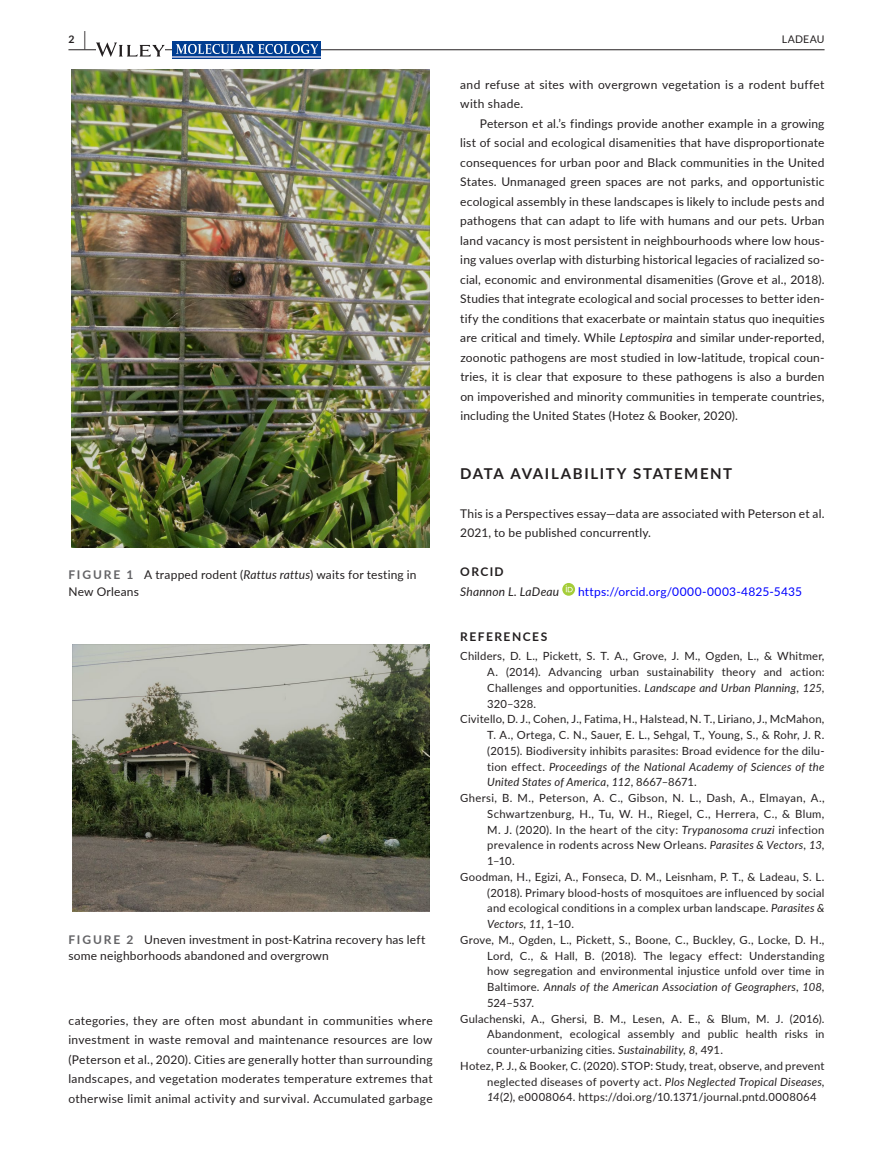
<style>
.page{position:relative;width:893px;height:1174px;background:#fff}
.page>*{position:absolute;margin:0;border:0;box-sizing:border-box;transform-origin:0 0}
.t1{font:700 15px "Lato";letter-spacing:.1em;color:#231f20}
.t2{font:12px/19.5px "Lato";letter-spacing:.015em;color:#231f20}
.t3{font:12px "Lato";letter-spacing:.02em;color:#00f}
.t4{font:700 12px "Lato";letter-spacing:.125em;color:#231f20}
.t5{font:italic 12px "Lato";letter-spacing:.015em;color:#231f20}
.t6{font:11.25px "Lato";letter-spacing:.02em;color:#231f20}
.t7{font:italic 11.25px "Lato";letter-spacing:.015em;color:#231f20}
.t8{font:10.5px "Lato";letter-spacing:.025em;color:#231f20}
.t9{font:700 10.5px "Lato";color:#231f20}
.s1{font-size:19.5px}
.s2{font-weight:700;color:#636366}
.s3{font-style:italic}
.s4{font-style:normal}
</style>
<div class="page">
<hr style="left:68px;top:49px;width:756px;height:1px;background:#231f20">
<svg style="left:96px;top:42px;width:69px;height:15px"></svg>
<svg style="left:172px;top:41px;width:149px;height:15px"></svg>
<img style="left:176px;top:45px;width:141px;height:8px">
<hr style="left:172px;top:56px;width:149px;height:2px;background:#96a6d0">
<svg style="left:562px;top:583px;width:13px;height:13px"></svg>
<svg style="left:566px;top:585px;width:7px;height:7px"></svg>
<div style="left:68px;top:69px;width:365px;height:478px;background:linear-gradient(to bottom,#fff,#fff)"></div>
<img style="left:72px;top:69px;width:357px;height:478px">
<div style="left:68px;top:644px;width:365px;height:267px;background:linear-gradient(to bottom,#fff,#fff)"></div>
<img style="left:72px;top:644px;width:357px;height:267px">
<p class="t9" style="left:68px;top:31px;width:19px">2 <span class="s1">|</span></p>
<p class="t8" style="left:782px;top:31px;width:44px">LADEAU</p>
<p class="t2" style="left:68px;top:566px;width:350px;line-height:16.5px"><span class="s2">FIGURE 1</span> A trapped rodent (<span class="s3">Rattus rattus</span>) waits for testing in<br>New Orleans</p>
<p class="t2" style="left:68px;top:930px;width:358px;line-height:16.5px"><span class="s2">FIGURE 2</span> Uneven investment in post-Katrina recovery has left some neighborhoods abandoned and overgrown</p>
<p class="t2" style="left:68px;top:1010px;width:366px;text-align:justify">categories, they are often most abundant in communities where investment in waste removal and maintenance resources are low (Peterson et al., 2020). Cities are generally hotter than surrounding landscapes, and vegetation moderates temperature extremes that otherwise limit animal activity and survival. Accumulated garbage</p>
<p class="t2" style="left:460px;top:74px;width:366px">and refuse at sites with overgrown vegetation is a rodent buffet with shade.</p>
<p class="t2" style="left:460px;top:113px;width:366px;text-align:justify;text-indent:20px">Peterson et al.’s findings provide another example in a growing list of social and ecological disamenities that have disproportionate consequences for urban poor and Black communities in the United States. Unmanaged green spaces are not parks, and opportunistic ecological assembly in these landscapes is likely to include pests and pathogens that can adapt to life with humans and our pets. Urban land vacancy is most persistent in neighbourhoods where low hous&shy;ing values overlap with disturbing historical legacies of racialized so&shy;cial, economic and environmental disamenities (Grove et al., 2018).<br>Studies that integrate ecological and social processes to better iden&shy;tify the conditions that exacerbate or maintain status quo inequities are critical and timely. While <span class="s3">Leptospira</span> and similar under-reported, zoonotic pathogens are most studied in low-latitude, tropical coun&shy;tries, it is clear that exposure to these pathogens is also a burden on impoverished and minority communities in temperate countries, including the United States (Hotez &amp; Booker, 2020).</p>
<p class="t1" style="left:460px;top:462px;width:273px">DATA AVAILABILITY STATEMENT</p>
<p class="t2" style="left:460px;top:503px;width:366px">This is a Perspectives essay—data are associated with Peterson et al.<br>2021, to be published concurrently.</p>
<p class="t4" style="left:460px;top:563px;width:45px">ORCID</p>
<p class="t5" style="left:460px;top:583px;width:100px">Shannon L. LaDeau</p>
<p class="t3" style="left:578px;top:583px;width:226px">https://orcid.org/0000-0003-4825-5435</p>
<p class="t4" style="left:460px;top:627px;width:88px">REFERENCES</p>
<p class="t6" style="left:460px;top:648px;width:366px">Childers, D. L., Pickett, S. T. A., Grove, J. M., Ogden, L., &amp; Whitmer,</p>
<p class="t6" style="left:487px;top:664px;width:339px">A. (2014). Advancing urban sustainability theory and action:</p>
<p class="t6" style="left:487px;top:679px;width:339px">Challenges and opportunities. <span class="s3">Landscape and Urban Planning</span>, <span class="s3">125</span>,</p>
<p class="t6" style="left:487px;top:695px;width:50px">320–328.</p>
<p class="t6" style="left:460px;top:711px;width:366px">Civitello, D. J., Cohen, J., Fatima, H., Halstead, N. T., Liriano, J., McMahon,</p>
<p class="t6" style="left:487px;top:727px;width:339px">T. A., Ortega, C. N., Sauer, E. L., Sehgal, T., Young, S., &amp; Rohr, J. R.</p>
<p class="t6" style="left:487px;top:742px;width:339px">(2015). Biodiversity inhibits parasites: Broad evidence for the dilu-</p>
<p class="t7" style="left:487px;top:758px;width:339px"><span class="s4">tion effect.</span> Proceedings of the National Academy of Sciences of the</p>
<p class="t7" style="left:487px;top:774px;width:211px">United States of America<span class="s4">,</span> 112<span class="s4">, 8667–8671.</span></p>
<p class="t6" style="left:460px;top:790px;width:366px">Ghersi, B. M., Peterson, A. C., Gibson, N. L., Dash, A., Elmayan, A.,</p>
<p class="t6" style="left:487px;top:805px;width:339px">Schwartzenburg, H., Tu, W. H., Riegel, C., Herrera, C., &amp; Blum,</p>
<p class="t6" style="left:487px;top:821px;width:339px">M. J. (2020). In the heart of the city: <span class="s3">Trypanosoma cruzi</span> infection</p>
<p class="t6" style="left:487px;top:837px;width:339px">prevalence in rodents across New Orleans. <span class="s3">Parasites &amp; Vectors</span>, <span class="s3">13</span>,</p>
<p class="t6" style="left:487px;top:853px;width:29px">1–10.</p>
<p class="t6" style="left:460px;top:868px;width:366px">Goodman, H., Egizi, A., Fonseca, D. M., Leisnham, P. T., &amp; Ladeau, S. L.</p>
<p class="t6" style="left:487px;top:884px;width:339px">(2018). Primary blood-hosts of mosquitoes are influenced by social</p>
<p class="t6" style="left:487px;top:900px;width:339px">and ecological conditions in a complex urban landscape. <span class="s3">Parasites &amp;</span></p>
<p class="t7" style="left:487px;top:916px;width:88px">Vectors<span class="s4">,</span> 11<span class="s4">, 1–10.</span></p>
<p class="t6" style="left:460px;top:931px;width:366px">Grove, M., Ogden, L., Pickett, S., Boone, C., Buckley, G., Locke, D. H.,</p>
<p class="t6" style="left:487px;top:947px;width:339px">Lord, C., &amp; Hall, B. (2018). The legacy effect: Understanding</p>
<p class="t6" style="left:487px;top:963px;width:339px">how segregation and environmental injustice unfold over time in</p>
<p class="t7" style="left:487px;top:979px;width:339px"><span class="s4">Baltimore.</span> Annals of the American Association of Geographers<span class="s4">,</span> 108<span class="s4">,</span></p>
<p class="t6" style="left:487px;top:994px;width:48px">524–537.</p>
<p class="t6" style="left:460px;top:1010px;width:366px">Gulachenski, A., Ghersi, B. M., Lesen, A. E., &amp; Blum, M. J. (2016).</p>
<p class="t6" style="left:487px;top:1026px;width:339px">Abandonment, ecological assembly and public health risks in</p>
<p class="t6" style="left:487px;top:1042px;width:237px">counter-urbanizing cities. <span class="s3">Sustainability</span>, <span class="s3">8</span>, 491.</p>
<p class="t6" style="left:460px;top:1057px;width:366px">Hotez, P. J., &amp; Booker, C. (2020). STOP: Study, treat, observe, and prevent</p>
<p class="t6" style="left:487px;top:1073px;width:339px">neglected diseases of poverty act. <span class="s3">Plos Neglected Tropical Diseases</span>,</p>
<p class="t6" style="left:487px;top:1089px;width:331px"><span class="s3">14</span>(2), e0008064. https://doi.org/10.1371/journal.pntd.0008064</p>
</div>
